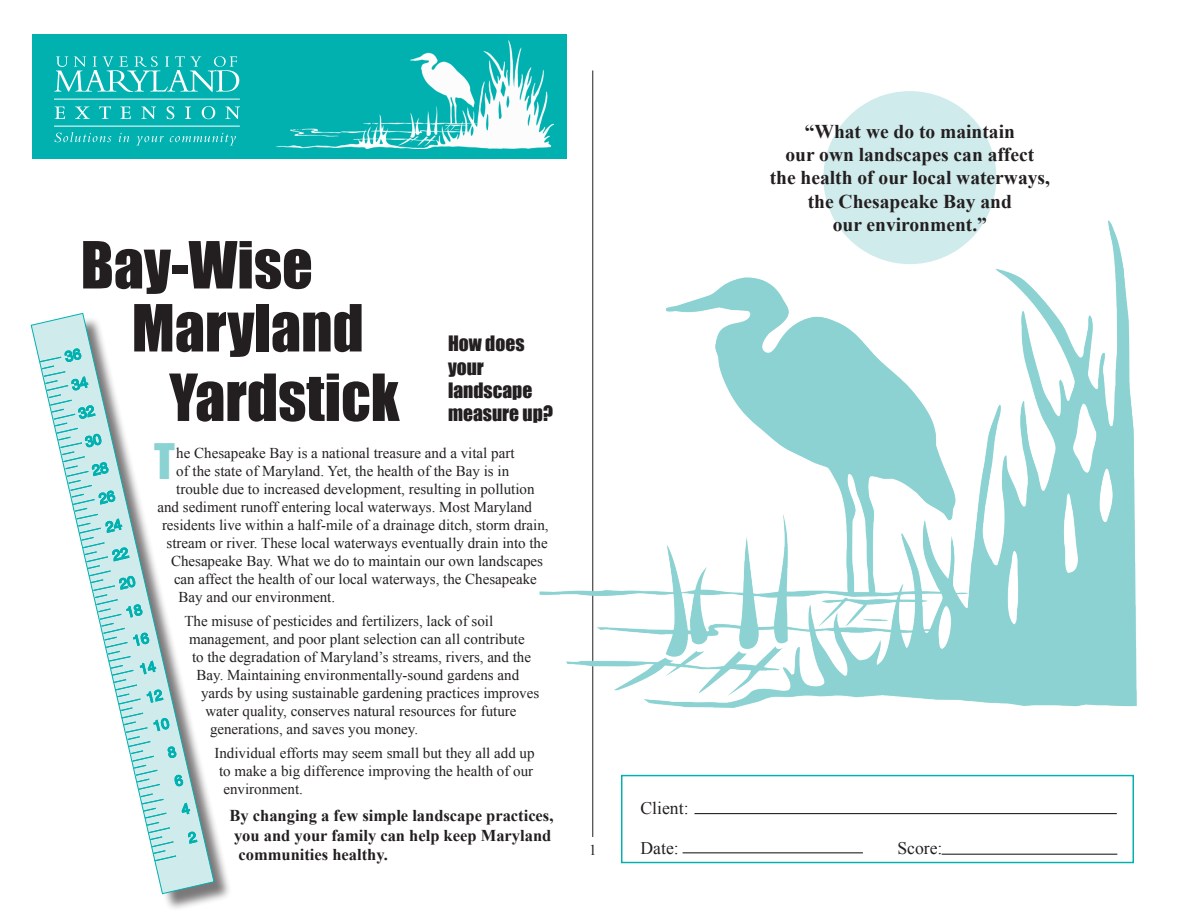
<style>
.page{position:relative;width:1188px;height:918px;background:#fff}
.page>*{position:absolute;margin:0;border:0;box-sizing:border-box;transform-origin:0 0}
.t1{font:60px/63px "Impact";color:#231f20}
.t2{font:45px "Impact";color:#8bd2d3}
.Larger_Paragraph{font:700 19.5px/23.4px "Times New Roman";color:#231f20;text-align:center}
.head2{font:19.5px/23.4px "Impact";color:#231f20}
.checkbox_text{font:17.7px "Times New Roman";color:#231f20}
.t3{font:700 16.5px/19.8px "Times New Roman";color:#231f20}
.t4{font:15px "Times New Roman";color:#231f20}
</style>
<div class="page">
<hr style="left:592px;top:70px;width:1px;height:767px;background:#231f20">
<div style="left:823px;top:91px;width:173px;height:173px;background:#d0ebec;border-radius:50%"></div>
<div style="left:34px;top:316px;width:198px;height:596px;background:#231f20;opacity:.6"></div>
<svg style="left:30px;top:312px;width:185px;height:583px"></svg>
<svg style="left:38px;top:347px;width:160px;height:515px"></svg>
<img style="left:539px;top:220px;width:598px;height:487px">
<div style="left:621px;top:775px;width:513px;height:88px;border:1px solid #00b1b0"></div>
<hr style="left:694px;top:813px;width:423px;height:1px;background:#231f20">
<hr style="left:683px;top:852px;width:180px;height:1px;background:#231f20">
<hr style="left:942px;top:854px;width:175px;height:1px;background:#231f20">
<div style="left:32px;top:35px;width:535px;height:124px;background:#00b1b0"></div>
<svg style="left:54px;top:132px;width:57px;height:10px"></svg>
<svg style="left:119px;top:133px;width:10px;height:9px"></svg>
<svg style="left:136px;top:136px;width:28px;height:9px"></svg>
<svg style="left:170px;top:133px;width:66px;height:12px"></svg>
<svg style="left:54px;top:56px;width:185px;height:36px"></svg>
<svg style="left:55px;top:107px;width:10px;height:12px"></svg>
<svg style="left:75px;top:107px;width:15px;height:12px"></svg>
<svg style="left:99px;top:106px;width:12px;height:13px"></svg>
<svg style="left:120px;top:107px;width:11px;height:12px"></svg>
<svg style="left:141px;top:107px;width:15px;height:12px"></svg>
<svg style="left:167px;top:106px;width:7px;height:13px"></svg>
<svg style="left:185px;top:107px;width:6px;height:12px"></svg>
<svg style="left:202px;top:106px;width:13px;height:13px"></svg>
<svg style="left:225px;top:107px;width:15px;height:12px"></svg>
<img style="left:275px;top:41px;width:279px;height:107px">
<p class="t1" style="left:132px;top:232px;width:233px;text-indent:-51px">Bay-Wise<br>Maryland</p>
<p class="t1" style="left:169px;top:364px;width:232px">Yardstick</p>
<p class="head2" style="left:448px;top:331px;width:107px">How does your landscape measure up?</p>
<p class="t2" style="left:154px;top:427px;width:22px">T</p>
<p class="t4" style="left:176px;top:442px;width:340px">he Chesapeake Bay is a national treasure and a vital part</p>
<p class="t4" style="left:176px;top:460px;width:334px">of the state of Maryland. Yet, the health of the Bay is in</p>
<p class="t4" style="left:176px;top:478px;width:360px">trouble due to increased development, resulting in pollution</p>
<p class="t4" style="left:158px;top:496px;width:376px">and sediment runoff entering local waterways. Most Maryland</p>
<p class="t4" style="left:162px;top:514px;width:388px">residents live within a half-mile of a drainage ditch, storm drain,</p>
<p class="t4" style="left:166px;top:532px;width:383px">stream or river. These local waterways eventually drain into the</p>
<p class="t4" style="left:171px;top:550px;width:374px">Chesapeake Bay. What we do to maintain our own landscapes</p>
<p class="t4" style="left:174px;top:568px;width:364px">can affect the health of our local waterways, the Chesapeake</p>
<p class="t4" style="left:178px;top:586px;width:158px">Bay and our environment.</p>
<p class="t4" style="left:184px;top:611px;width:310px">The misuse of pesticides and fertilizers, lack of soil</p>
<p class="t4" style="left:189px;top:629px;width:337px">management, and poor plant selection can all contribute</p>
<p class="t4" style="left:192px;top:647px;width:341px">to the degradation of Maryland’s streams, rivers, and the</p>
<p class="t4" style="left:196px;top:665px;width:324px">Bay. Maintaining environmentally-sound gardens and</p>
<p class="t4" style="left:201px;top:683px;width:340px">yards by using sustainable gardening practices improves</p>
<p class="t4" style="left:206px;top:701px;width:312px">water quality, conserves natural resources for future</p>
<p class="t4" style="left:210px;top:719px;width:210px">generations, and saves you money.</p>
<p class="t4" style="left:214px;top:743px;width:322px">Individual efforts may seem small but they all add up</p>
<p class="t4" style="left:219px;top:761px;width:316px">to make a big difference improving the health of our</p>
<p class="t4" style="left:224px;top:779px;width:81px">environment.</p>
<p class="t3" style="left:230px;top:805px;width:326px">By changing a few simple landscape practices, you and your family can help keep Maryland communities healthy.</p>
<p class="t4" style="left:589px;top:840px;width:9px">1</p>
<p class="Larger_Paragraph" style="left:770px;top:119px;width:282px">“What we do to maintain<br>our own landscapes can affect<br>the health of our local waterways, the Chesapeake Bay and<br>our environment.”</p>
<p class="checkbox_text" style="left:641px;top:796px;width:50px">Client:</p>
<p class="checkbox_text" style="left:641px;top:836px;width:40px">Date:</p>
<p class="checkbox_text" style="left:897px;top:836px;width:47px">Score:</p>
</div>
